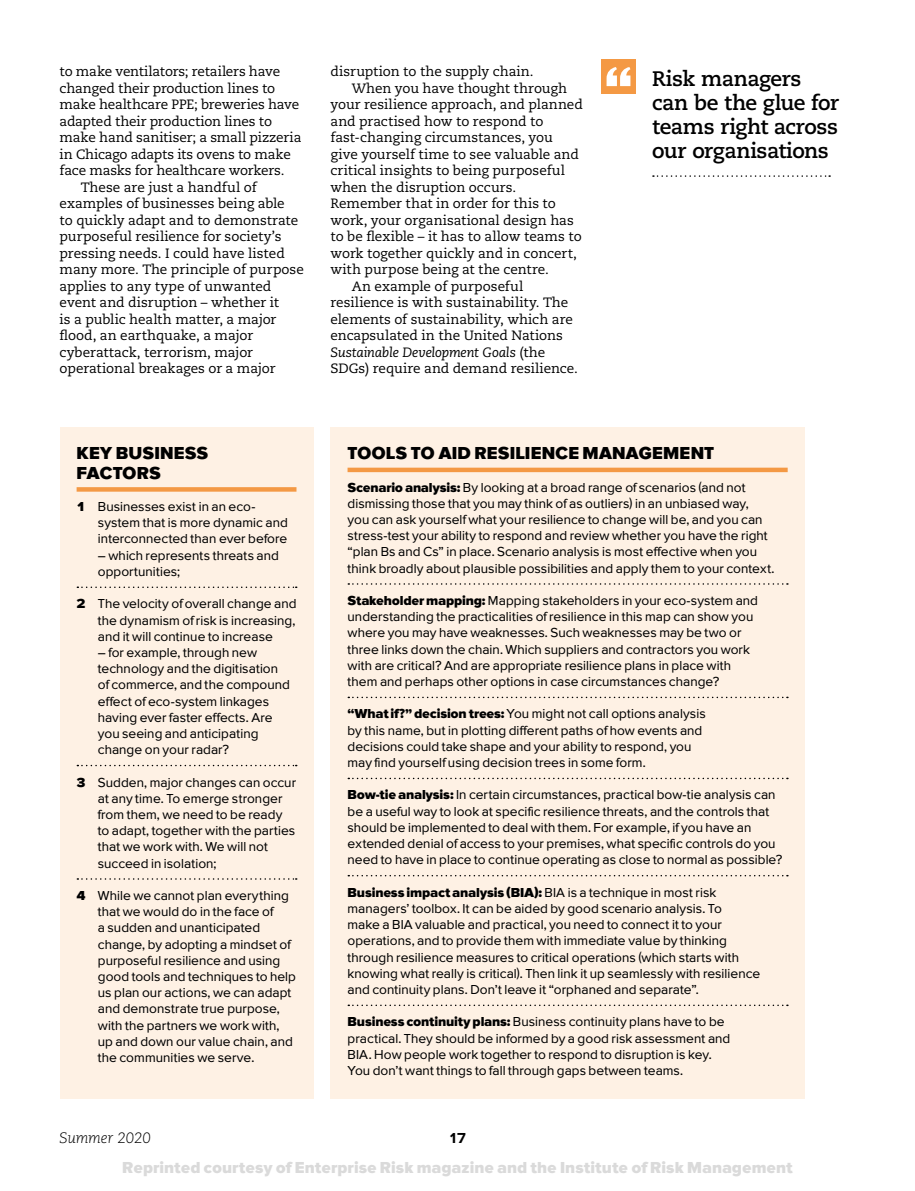
<style>
.page{position:relative;width:915px;height:1191px;background:#fff}
.page>*{position:absolute;margin:0;border:0;box-sizing:border-box;transform-origin:0 0}
.t1{font:700 21px/24px "Caecilia LT Std";letter-spacing:-.02em;color:#000}
.t2{font:900 18px/19.5px "Proxima Sans";color:#000}
.t3{font:900 16.5px "Proxima Sans";color:#dadada}
.t4{font:italic 300 15px "Caecilia LT Std";letter-spacing:-.01em;color:#000}
.t5{font:500 15px "Proxima Sans";color:#000}
.t6{font:13.5px/16.2px "Proxima Sans";letter-spacing:.005em;color:#000}
.t7{font:13.5px "Caecilia LT Std";letter-spacing:-.005em;color:#000}
.t8{font:italic 13.5px "Caecilia LT Std";letter-spacing:-.015em;color:#000}
.s1{font-style:normal}
.s2{font-weight:900}
</style>
<div class="page">
<svg style="left:652px;top:175px;width:177px;height:2px"></svg>
<div style="left:601px;top:60px;width:34px;height:34px;background:#f49944"></div>
<svg style="left:606px;top:67px;width:24px;height:19px"></svg>
<div style="left:330px;top:428px;width:474px;height:671px;background:#fef1e4"></div>
<div style="left:347px;top:467px;width:440px;height:5px;background:#f49944"></div>
<svg style="left:348px;top:583px;width:439px;height:2px"></svg>
<svg style="left:348px;top:696px;width:439px;height:2px"></svg>
<svg style="left:348px;top:777px;width:439px;height:2px"></svg>
<svg style="left:348px;top:875px;width:439px;height:1px"></svg>
<svg style="left:348px;top:1004px;width:439px;height:2px"></svg>
<div style="left:60px;top:428px;width:253px;height:671px;background:#fef1e4"></div>
<svg style="left:77px;top:487px;width:219px;height:4px"></svg>
<svg style="left:77px;top:586px;width:219px;height:2px"></svg>
<svg style="left:77px;top:765px;width:219px;height:1px"></svg>
<svg style="left:77px;top:878px;width:219px;height:1px"></svg>
<p class="t7" style="left:60px;top:64px;width:222px">to make ventilators; retailers have</p>
<p class="t7" style="left:60px;top:80px;width:217px">changed their production lines to</p>
<p class="t7" style="left:60px;top:97px;width:241px">make healthcare PPE; breweries have</p>
<p class="t7" style="left:60px;top:113px;width:214px">adapted their production lines to</p>
<p class="t7" style="left:60px;top:130px;width:243px">make hand sanitiser; a small pizzeria</p>
<p class="t7" style="left:60px;top:146px;width:233px">in Chicago adapts its ovens to make</p>
<p class="t7" style="left:60px;top:163px;width:226px">face masks for healthcare workers.</p>
<p class="t7" style="left:81px;top:179px;width:177px">These are just a handful of</p>
<p class="t7" style="left:60px;top:196px;width:226px">examples of businesses being able</p>
<p class="t7" style="left:60px;top:212px;width:240px">to quickly adapt and to demonstrate</p>
<p class="t7" style="left:60px;top:228px;width:223px">purposeful resilience for society’s</p>
<p class="t7" style="left:60px;top:245px;width:227px">pressing needs. I could have listed</p>
<p class="t7" style="left:60px;top:261px;width:246px">many more. The principle of purpose</p>
<p class="t7" style="left:60px;top:278px;width:213px">applies to any type of unwanted</p>
<p class="t7" style="left:60px;top:294px;width:221px">event and disruption – whether it</p>
<p class="t7" style="left:60px;top:311px;width:218px">is a public health matter, a major</p>
<p class="t7" style="left:60px;top:327px;width:195px">flood, an earthquake, a major</p>
<p class="t7" style="left:60px;top:344px;width:195px">cyberattack, terrorism, major</p>
<p class="t7" style="left:60px;top:360px;width:217px">operational breakages or a major</p>
<p class="t7" style="left:330px;top:64px;width:205px">disruption to the supply chain.</p>
<p class="t7" style="left:351px;top:80px;width:217px">When you have thought through</p>
<p class="t7" style="left:330px;top:97px;width:254px">your resilience approach, and planned</p>
<p class="t7" style="left:330px;top:113px;width:214px">and practised how to respond to</p>
<p class="t7" style="left:330px;top:130px;width:224px">fast-changing circumstances, you</p>
<p class="t7" style="left:330px;top:146px;width:250px">give yourself time to see valuable and</p>
<p class="t7" style="left:330px;top:163px;width:236px">critical insights to being purposeful</p>
<p class="t7" style="left:330px;top:179px;width:187px">when the disruption occurs.</p>
<p class="t7" style="left:330px;top:196px;width:227px">Remember that in order for this to</p>
<p class="t7" style="left:330px;top:212px;width:245px">work, your organisational design has</p>
<p class="t7" style="left:330px;top:228px;width:252px">to be flexible – it has to allow teams to</p>
<p class="t7" style="left:330px;top:245px;width:248px">work together quickly and in concert,</p>
<p class="t7" style="left:330px;top:261px;width:220px">with purpose being at the centre.</p>
<p class="t7" style="left:351px;top:278px;width:173px">An example of purposeful</p>
<p class="t7" style="left:330px;top:294px;width:239px">resilience is with sustainability. The</p>
<p class="t7" style="left:330px;top:311px;width:244px">elements of sustainability, which are</p>
<p class="t7" style="left:330px;top:327px;width:234px">encapsulated in the United Nations</p>
<p class="t8" style="left:330px;top:344px;width:216px">Sustainable Development Goals <span class="s1">(the</span></p>
<p class="t7" style="left:330px;top:360px;width:249px">SDGs) require and demand resilience.</p>
<h1 class="t1" style="left:652px;top:67px;width:188px">Risk managers can be the glue for teams right across our organisations</h1>
<h2 class="t2" style="left:77px;top:443px;width:133px">KEY BUSINESS<br>FACTORS</h2>
<p class="t6" style="left:98px;top:498px;width:191px;text-indent:-21px"><span class="s2">1</span> Businesses exist in an eco&shy;system that is more dynamic and interconnected than ever before</p>
<p class="t6" style="left:98px;top:547px;width:182px">– which represents threats and opportunities;</p>
<p class="t6" style="left:98px;top:595px;width:200px;text-align:justify;text-indent:-21px"><span class="s2">2</span> The velocity of overall change and the dynamism of risk is increasing, and it will continue to increase</p>
<p class="t6" style="left:98px;top:644px;width:193px">– for example, through new technology and the digitisation of commerce, and the compound effect of eco-system linkages having ever faster effects. Are you seeing and anticipating change on your radar?</p>
<p class="t6" style="left:98px;top:774px;width:200px;text-indent:-21px"><span class="s2">3</span> Sudden, major changes can occur at any time. To emerge stronger from them, we need to be ready to adapt, together with the parties that we work with. We will not succeed in isolation;</p>
<p class="t6" style="left:98px;top:887px;width:199px;text-indent:-21px"><span class="s2">4</span> While we cannot plan everything that we would do in the face of<br>a sudden and unanticipated change, by adopting a mindset of purposeful resilience and using good tools and techniques to help us plan our actions, we can adapt and demonstrate true purpose, with the partners we work with, up and down our value chain, and the communities we serve.</p>
<h2 class="t2" style="left:347px;top:443px;width:368px">TOOLS TO AID RESILIENCE MANAGEMENT</h2>
<p class="t6" style="left:347px;top:479px;width:428px"><span class="s2">Scenario analysis:</span> By looking at a broad range of scenarios (and not dismissing those that you may think of as outliers) in an unbiased way,<br>you can ask yourself what your resilience to change will be, and you can stress-test your ability to respond and review whether you have the right “plan Bs and Cs” in place. Scenario analysis is most effective when you think broadly about plausible possibilities and apply them to your context.</p>
<p class="t6" style="left:347px;top:592px;width:412px"><span class="s2">Stakeholder mapping:</span> Mapping stakeholders in your eco-system and understanding the practicalities of resilience in this map can show you where you may have weaknesses. Such weaknesses may be two or three links down the chain. Which suppliers and contractors you work with are critical? And are appropriate resilience plans in place with them and perhaps other options in case circumstances change?</p>
<p class="t6" style="left:347px;top:705px;width:359px"><span class="s2">“What if?” decision trees:</span> You might not call options analysis by this name, but in plotting different paths of how events and decisions could take shape and your ability to respond, you may find yourself using decision trees in some form.</p>
<p class="t6" style="left:347px;top:786px;width:436px"><span class="s2">Bow-tie analysis:</span> In certain circumstances, practical bow-tie analysis can be a useful way to look at specific resilience threats, and the controls that should be implemented to deal with them. For example, if you have an extended denial of access to your premises, what specific controls do you need to have in place to continue operating as close to normal as possible?</p>
<p class="t6" style="left:347px;top:884px;width:414px"><span class="s2">Business impact analysis (BIA):</span> BIA is a technique in most risk managers’ toolbox. It can be aided by good scenario analysis. To<br>make a BIA valuable and practical, you need to connect it to your operations, and to provide them with immediate value by thinking through resilience measures to critical operations (which starts with knowing what really is critical). Then link it up seamlessly with resilience and continuity plans. Don’t leave it “orphaned and separate”.</p>
<p class="t6" style="left:347px;top:1013px;width:384px"><span class="s2">Business continuity plans:</span> Business continuity plans have to be practical. They should be informed by a good risk assessment and BIA. How people work together to respond to disruption is key.<br>You don’t want things to fall through gaps between teams.</p>
<p class="t4" style="left:60px;top:1129px;width:93px">Summer 2020</p>
<p class="t5" style="left:448px;top:1129px;width:19px">17</p>
<p class="t3" style="left:122px;top:1158px;width:671px">Reprinted courtesy of Enterprise Risk magazine and the Institute of Risk Management</p>
</div>
